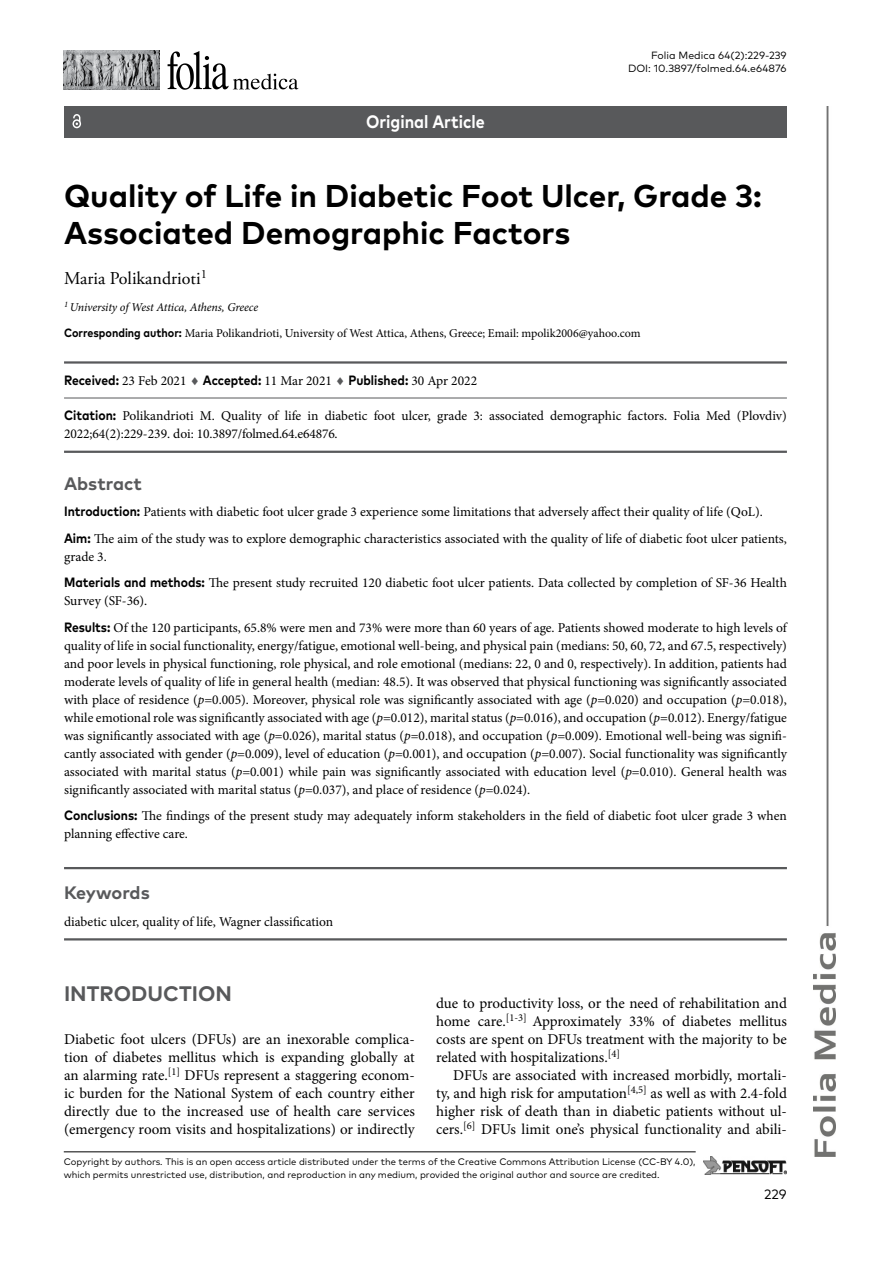
<style>
.page{position:relative;width:893px;height:1263px;background:#fff}
.page>*{position:absolute;margin:0;border:0;box-sizing:border-box;transform-origin:0 0}
.t1{font:700 31.5px/37.8px "FF Mark Pro";color:#000}
.t2{font:700 21px "FF Mark Pro";color:#58595b}
.t3{font:18px "Adobe Garamond Pro";color:#000}
.t4{font:700 18px "FF Mark Pro";color:#58595b}
.t5{font:700 18px "FF Mark Pro";color:#fff;scale:.9 1}
.t6{font:15px/18px "Minion Pro";color:#000;text-align:justify}
.t7{font:13.5px/18px "Minion Pro";color:#000}
.t8{font:700 13.5px "FF Mark Pro";color:#000;scale:.9 1}
.t9{font:13.5px "FF Mark Pro";color:#000}
.t10{font:12px "Minion Pro";color:#000}
.t11{font:italic 12px "Minion Pro";letter-spacing:-.01em;color:#000}
.t12{font:10.5px/12.6px "FF Mark Pro";color:#000;text-align:right}
.t13{font:9.45px/12.6px "FF Mark Pro";color:#000}
.s1{font-family:"FF Mark Pro";font-weight:700}
.s2{font-family:"Minion Pro";font-weight:400}
.s3{color:#58595b}
.s4{font-style:italic}
</style>
<div class="page">
<img style="left:813px;top:106px;width:22px;height:1051px">
<hr style="left:64px;top:1151px;width:632px;height:1px;background:#000">
<img style="left:64px;top:51px;width:96px;height:38px">
<svg style="left:168px;top:51px;width:130px;height:39px"></svg>
<img style="left:703px;top:1157px;width:84px;height:17px">
<div style="left:64px;top:106px;width:723px;height:32px;background:#58595b"></div>
<svg style="left:73px;top:114px;width:8px;height:14px"></svg>
<hr style="left:64px;top:361px;width:723px;height:3px;background:#58595b">
<hr style="left:64px;top:398px;width:723px;height:1px;background:#58595b">
<hr style="left:64px;top:451px;width:723px;height:2px;background:#58595b">
<hr style="left:64px;top:867px;width:723px;height:2px;background:#58595b">
<hr style="left:64px;top:938px;width:723px;height:2px;background:#58595b">
<h3 class="t5" style="left:366px;top:108px;width:134px">Original Article</h3>
<p class="t12" style="left:628px;top:48px;width:160px">Folia Medica 64(2):229-239<br>DOI: 10.3897/folmed.64.e64876</p>
<h1 class="t1" style="left:64px;top:174px;width:699px">Quality of Life in Diabetic Foot Ulcer, Grade 3:<br>Associated Demographic Factors</h1>
<h3 class="t3" style="left:64px;top:268px;width:144px">Maria Polikandrioti<sup>1</sup></h3>
<p class="t11" style="left:64px;top:299px;width:196px"><sup>1</sup> University of West Attica, Athens, Greece</p>
<p class="t10" style="left:64px;top:325px;width:578px"><span class="s1">Corresponding author:</span> Maria Polikandrioti, University of West Attica, Athens, Greece; Email: mpolik2006@yahoo.com</p>
<p class="t8" style="left:64px;top:370px;width:461px">Received: <span class="s2">23 Feb 2021</span> <span class="s3">♦</span> Accepted: <span class="s2">11 Mar 2021</span> <span class="s3">♦</span> Published: <span class="s2">30 Apr 2022</span></p>
<p class="t7" style="left:64px;top:407px;width:724px"><span class="s1">Citation:</span> Polikandrioti M. Quality of life in diabetic foot ulcer, grade 3: associated demographic factors. Folia Med (Plovdiv)<br>2022;64(2):229-239. doi: 10.3897/folmed.64.e64876.</p>
<h3 class="t4" style="left:64px;top:470px;width:79px">Abstract</h3>
<p class="t7" style="left:64px;top:499px;width:724px;line-height:26.5px"><span class="s1">Introduction:</span> Patients with diabetic foot ulcer grade 3 experience some limitations that adversely affect their quality of life (QoL).<br><span class="s1">Aim:</span> The aim of the study was to explore demographic characteristics associated with the quality of life of diabetic foot ulcer patients,</p>
<p class="t7" style="left:64px;top:543px;width:724px;line-height:26.5px">grade 3.<br><span class="s1">Materials and methods:</span> The present study recruited 120 diabetic foot ulcer patients. Data collected by completion of SF-36 Health</p>
<p class="t7" style="left:64px;top:588px;width:724px;line-height:26.5px">Survey (SF-36).<br><span class="s1">Results:</span> Of the 120 participants, 65.8% were men and 73% were more than 60 years of age. Patients showed moderate to high levels of</p>
<p class="t7" style="left:64px;top:637px;width:724px;text-align:justify">quality of life in social functionality, energy/fatigue, emotional well-being, and physical pain (medians: 50, 60, 72, and 67.5, respectively) and poor levels in physical functioning, role physical, and role emotional (medians: 22, 0 and 0, respectively). In addition, patients had moderate levels of quality of life in general health (median: 48.5). It was observed that physical functioning was significantly associated with place of residence (<span class="s4">p</span>=0.005). Moreover, physical role was significantly associated with age (<span class="s4">p</span>=0.020) and occupation (<span class="s4">p</span>=0.018), while emotional role was significantly associated with age (<span class="s4">p</span>=0.012), marital status (<span class="s4">p</span>=0.016), and occupation (<span class="s4">p</span>=0.012). Energy/fatigue was significantly associated with age (<span class="s4">p</span>=0.026), marital status (<span class="s4">p</span>=0.018), and occupation (<span class="s4">p</span>=0.009). Emotional well-being was signifi&shy;cantly associated with gender (<span class="s4">p</span>=0.009), level of education (<span class="s4">p</span>=0.001), and occupation (<span class="s4">p</span>=0.007). Social functionality was significantly associated with marital status (<span class="s4">p</span>=0.001) while pain was significantly associated with education level (<span class="s4">p</span>=0.010). General health was significantly associated with marital status (<span class="s4">p</span>=0.037), and place of residence (<span class="s4">p</span>=0.024).</p>
<p class="t7" style="left:64px;top:807px;width:724px"><span class="s1">Conclusions:</span> The findings of the present study may adequately inform stakeholders in the field of diabetic foot ulcer grade 3 when planning effective care.</p>
<h3 class="t4" style="left:64px;top:879px;width:87px">Keywords</h3>
<p class="t7" style="left:64px;top:912px;width:271px">diabetic ulcer, quality of life, Wagner classification</p>
<h2 class="t2" style="left:64px;top:978px;width:169px">INTRODUCTION</h2>
<p class="t6" style="left:64px;top:1030px;width:352px">Diabetic foot ulcers (DFUs) are an inexorable complica&shy;tion of diabetes mellitus which is expanding globally at an alarming rate.<sup>[1]</sup> DFUs represent a staggering econom&shy;ic burden for the National System of each country either directly due to the increased use of health care services (emergency room visits and hospitalizations) or indirectly</p>
<p class="t6" style="left:436px;top:994px;width:352px">due to productivity loss, or the need of rehabilitation and home care.<sup>[1-3]</sup> Approximately 33% of diabetes mellitus costs are spent on DFUs treatment with the majority to be related with hospitalizations.<sup>[4]</sup></p>
<p class="t6" style="left:436px;top:1066px;width:352px;text-indent:17px">DFUs are associated with increased morbidly, mortali&shy;ty, and high risk for amputation<sup>[4,5]</sup> as well as with 2.4-fold higher risk of death than in diabetic patients without ul&shy;cers.<sup>[6]</sup> DFUs limit one’s physical functionality and abili-</p>
<p class="t13" style="left:64px;top:1154px;width:633px">Copyright by authors<span class="s4">.</span> This is an open access article distributed under the terms of the Creative Commons Attribution License (CC-BY 4.0), which permits unrestricted use, distribution, and reproduction in any medium, provided the original author and source are credited.</p>
<p class="t9" style="left:764px;top:1184px;width:24px">229</p>
</div>
